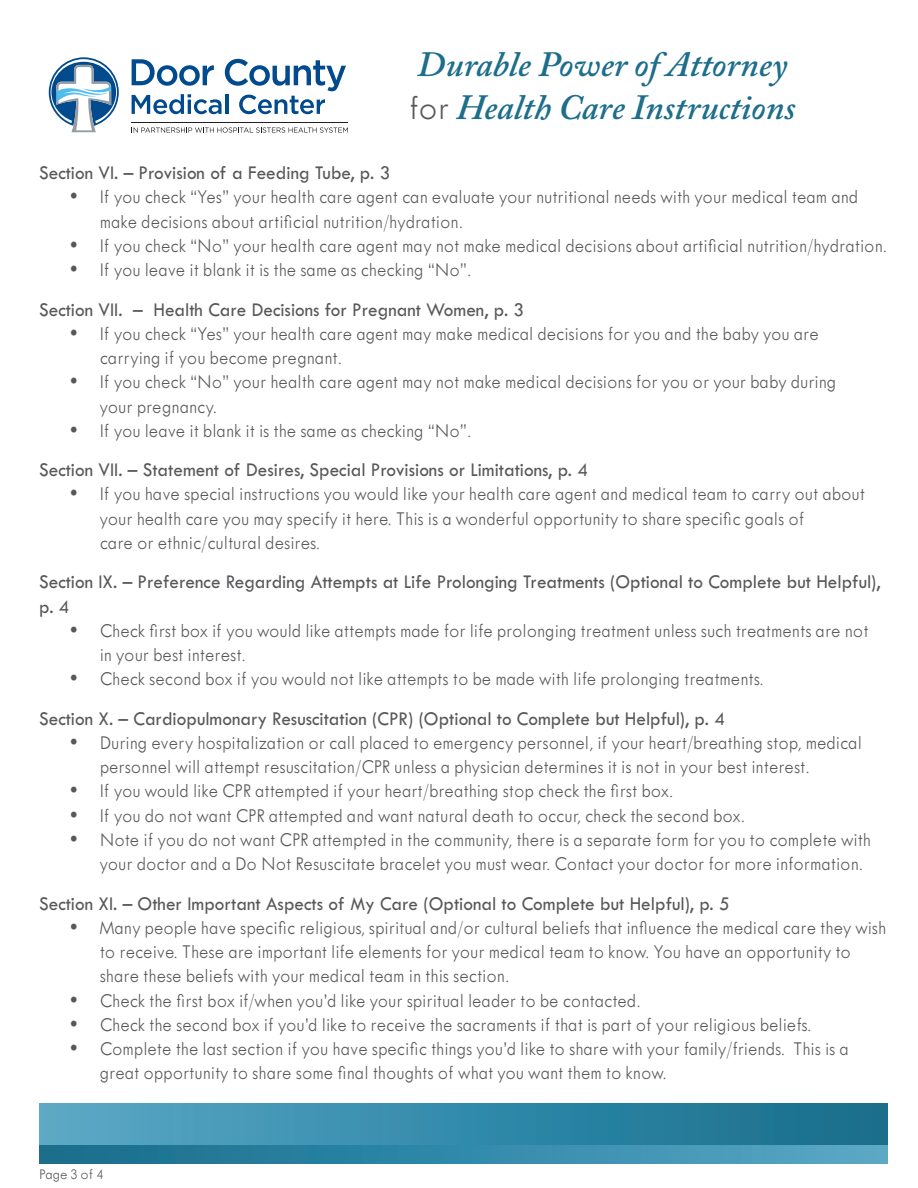
<style>
.page{position:relative;width:918px;height:1188px;background:#fff}
.page>*{position:absolute;margin:0;border:0;box-sizing:border-box;transform-origin:0 0}
.t1{font:italic 600 35.4px/42.5px "Adobe Caslon Pro";color:#1c6e8b}
.t2{font:20.25px/24.3px "Twentieth Century Light PL";color:#57585a;scale:.95 1}
.t3{font:20.25px/39.5px "Twentieth Century Medium PL";color:#57585a;scale:.95 1}
.t4{font:15.15px "Twentieth Century Light PL";color:#57585a}
.s1{font-family:"Twentieth Century Light PL";font-weight:400;font-style:normal;color:#57585a}
.s2{font-family:"Twentieth Century Light PL"}
</style>
<div class="page">
<div style="left:39px;top:1103px;width:849px;height:42px;background:linear-gradient(to right,#59a9c7,#146d8c)"></div>
<div style="left:39px;top:1145px;width:849px;height:19px;background:linear-gradient(to right,#136d8b,#58a8c6)"></div>
<svg style="left:132px;top:58px;width:214px;height:57px"></svg>
<hr style="left:132px;top:123px;width:216px;height:1px;background:#231f20">
<svg style="left:133px;top:127px;width:215px;height:6px"></svg>
<svg style="left:48px;top:57px;width:71px;height:75px"></svg>
<p class="t1" style="left:409px;top:43px;width:388px">Durable Power of Attorney <span class="s1">for</span> Health Care Instructions</p>
<p class="t3" style="left:39px;top:153px;width:371px">Section VI. – Provision of a Feeding Tube, p. 3</p>
<p class="t2" style="left:100px;top:185px;width:800px;text-indent:-30px">• If you check “Yes” your health care agent can evaluate your nutritional needs with your medical team and make decisions about artificial nutrition/hydration.</p>
<p class="t2" style="left:69px;top:233px;width:862px">• If you check “No” your health care agent may not make medical decisions about artificial nutrition/hydration.</p>
<p class="t3" style="left:39px;top:250px;width:512px;text-indent:30px">• <span class="s2">If you leave it blank it is the same as checking “No”.<br></span>Section VII. – Health Care Decisions for Pregnant Women, p. 3</p>
<p class="t2" style="left:100px;top:321px;width:758px;text-indent:-30px">• If you check “Yes” your health care agent may make medical decisions for you and the baby you are carrying if you become pregnant.</p>
<p class="t2" style="left:100px;top:370px;width:777px;text-indent:-30px">• If you check “No” your health care agent may not make medical decisions for you or your baby during your pregnancy.</p>
<p class="t3" style="left:39px;top:411px;width:579px;text-indent:30px">• <span class="s2">If you leave it blank it is the same as checking “No”.<br></span>Section VII. – Statement of Desires, Special Provisions or Limitations, p. 4</p>
<p class="t2" style="left:100px;top:482px;width:807px;text-indent:-30px">• If you have special instructions you would like your health care agent and medical team to carry out about your health care you may specify it here. This is a wonderful opportunity to share specific goals of<br>care or ethnic/cultural desires.</p>
<p class="t3" style="left:39px;top:570px;width:887px;line-height:24.3px">Section IX. – Preference Regarding Attempts at Life Prolonging Treatments (Optional to Complete but Helpful), p. 4</p>
<p class="t2" style="left:100px;top:618px;width:811px;text-indent:-30px">• Check first box if you would like attempts made for life prolonging treatment unless such treatments are not in your best interest.</p>
<p class="t3" style="left:39px;top:659px;width:764px;text-indent:30px">• <span class="s2">Check second box if you would not like attempts to be made with life prolonging treatments.<br></span>Section X. – Cardiopulmonary Resuscitation (CPR) (Optional to Complete but Helpful), p. 4</p>
<p class="t2" style="left:100px;top:730px;width:804px;text-indent:-30px">• During every hospitalization or call placed to emergency personnel, if your heart/breathing stop, medical personnel will attempt resuscitation/CPR unless a physician determines it is not in your best interest.</p>
<p class="t2" style="left:69px;top:779px;width:637px">• If you would like CPR attempted if your heart/breathing stop check the first box.</p>
<p class="t2" style="left:69px;top:803px;width:713px">• If you do not want CPR attempted and want natural death to occur, check the second box.</p>
<p class="t2" style="left:100px;top:827px;width:813px;text-indent:-30px">• Note if you do not want CPR attempted in the community, there is a separate form for you to complete with your doctor and a Do Not Resuscitate bracelet you must wear. Contact your doctor for more information.</p>
<p class="t3" style="left:39px;top:884px;width:728px">Section XI. – Other Important Aspects of My Care (Optional to Complete but Helpful), p. 5</p>
<p class="t2" style="left:100px;top:915px;width:830px;text-indent:-30px">• Many people have specific religious, spiritual and/or cultural beliefs that influence the medical care they wish to receive. These are important life elements for your medical team to know. You have an opportunity to share these beliefs with your medical team in this section.</p>
<p class="t2" style="left:69px;top:988px;width:603px">• Check the first box if/when you’d like your spiritual leader to be contacted.</p>
<p class="t2" style="left:69px;top:1012px;width:783px">• Check the second box if you’d like to receive the sacraments if that is part of your religious beliefs.</p>
<p class="t2" style="left:100px;top:1036px;width:790px;text-indent:-30px">• Complete the last section if you have specific things you’d like to share with your family/friends. This is a great opportunity to share some final thoughts of what you want them to know.</p>
<p class="t4" style="left:39px;top:1166px;width:66px">Page 3 of 4</p>
</div>
